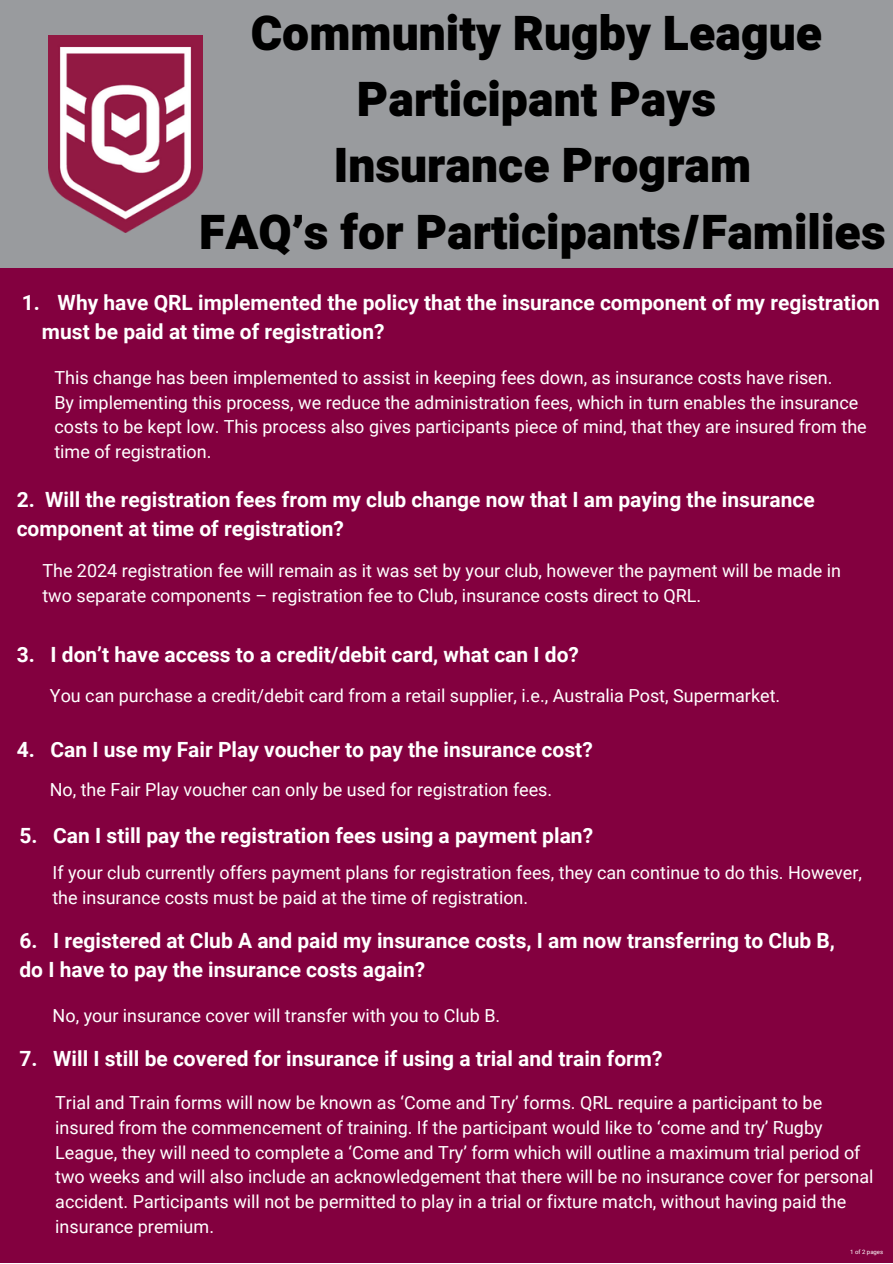
<style>
.page{position:relative;width:893px;height:1264px;background:#fff}
.page>*{position:absolute;margin:0;border:0;box-sizing:border-box;transform-origin:0 0}
.t1{font:900 48px "RL2";color:#000}
.t2{font:700 21px/29.2px "Roboto";color:#fff}
.t3{font:18px/24.8px "Roboto";color:#fff}
.t4{font:6px "Roboto";color:#fff}
</style>
<div class="page">
<div style="left:0;top:0;width:892px;height:1262px;background:#83003f"></div>
<div style="left:0;top:0;width:892px;height:268px;background:#999b9e"></div>
<img style="left:48px;top:35px;width:154px;height:198px">
<p class="t1" style="left:251px;top:-1px;width:573px">Community Rugby League</p>
<p class="t1" style="left:357px;top:66px;width:360px">Participant Pays</p>
<p class="t1" style="left:334px;top:132px;width:419px">Insurance Program</p>
<p class="t1" style="left:199px;top:198px;width:687px">FAQ’s for Participants/Families</p>
<p class="t2" style="left:42px;top:288px;width:839px;text-indent:16px">Why have QRL implemented the policy that the insurance component of my registration must be paid at time of registration?</p>
<p class="t2" style="left:22px;top:288px;width:20px">1.</p>
<p class="t3" style="left:54px;top:365px;width:813px">This change has been implemented to assist in keeping fees down, as insurance costs have risen.<br>By implementing this process, we reduce the administration fees, which in turn enables the insurance costs to be kept low. This process also gives participants piece of mind, that they are insured from the time of registration.</p>
<p class="t2" style="left:17px;top:485px;width:799px">2. Will the registration fees from my club change now that I am paying the insurance component at time of registration?</p>
<p class="t3" style="left:42px;top:558px;width:800px">The 2024 registration fee will remain as it was set by your club, however the payment will be made in two separate components – registration fee to Club, insurance costs direct to QRL.</p>
<p class="t2" style="left:17px;top:640px;width:563px">3. I don’t have access to a credit/debit card, what can I do?</p>
<p class="t3" style="left:50px;top:683px;width:731px">You can purchase a credit/debit card from a retail supplier, i.e., Australia Post, Supermarket.</p>
<p class="t2" style="left:17px;top:735px;width:577px">4. Can I use my Fair Play voucher to pay the insurance cost?</p>
<p class="t3" style="left:50px;top:777px;width:504px">No, the Fair Play voucher can only be used for registration fees.</p>
<p class="t2" style="left:19px;top:821px;width:575px">5. Can I still pay the registration fees using a payment plan?</p>
<p class="t3" style="left:52px;top:860px;width:811px">If your club currently offers payment plans for registration fees, they can continue to do this. However, the insurance costs must be paid at the time of registration.</p>
<p class="t2" style="left:19px;top:926px;width:817px">6. I registered at Club A and paid my insurance costs, I am now transferring to Club B, do I have to pay the insurance costs again?</p>
<p class="t3" style="left:53px;top:1003px;width:449px">No, your insurance cover will transfer with you to Club B.</p>
<p class="t2" style="left:19px;top:1043px;width:644px">7. Will I still be covered for insurance if using a trial and train form?</p>
<p class="t3" style="left:55px;top:1090px;width:819px">Trial and Train forms will now be known as ‘Come and Try’ forms. QRL require a participant to be insured from the commencement of training. If the participant would like to ‘come and try’ Rugby League, they will need to complete a ‘Come and Try’ form which will outline a maximum trial period of two weeks and will also include an acknowledgement that there will be no insurance cover for personal accident. Participants will not be permitted to play in a trial or fixture match, without having paid the insurance premium.</p>
<p class="t4" style="left:850px;top:1248px;width:34px">1 of 2 pages</p>
</div>
